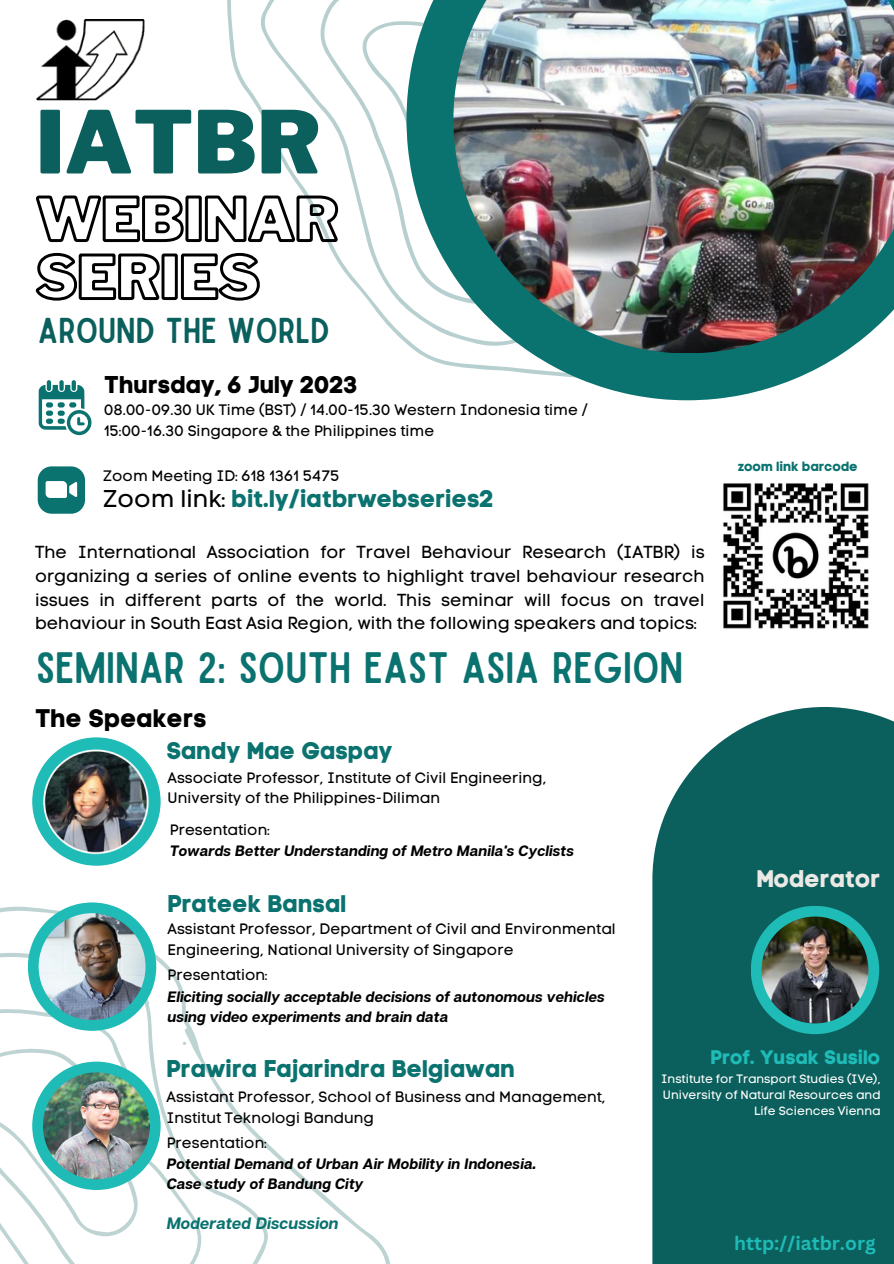
<style>
.page{position:relative;width:894px;height:1264px;background:#fff}
.page>*{position:absolute;margin:0;border:0;box-sizing:border-box;transform-origin:0 0}
.t1{font:900 85.8px "Libre Franklin";color:#0b605d}
.t2{font:42px "Sailors";color:#0a726f}
.t3{font:34.35px "Sailors";color:#0b605d}
.t4{font:25.2px "Code Pro Bold LC";color:#000}
.t5{font:24px "Code Pro Bold LC";color:#0a726f}
.t6{font:24px "Code Pro Bold LC";color:#000}
.t7{font:24px "Code Pro Bold LC";color:#eae9e6}
.t8{font:19.5px "Code Pro Bold LC";color:#1fbbb6}
.t9{font:700 19.05px "Canva Sans";color:#1fbbb6}
.t10{font:17.25px/23.7px "Code Pro Normal LC";color:#000;text-align:justify}
.t11{font:italic 700 16.5px "Articulat CF";color:#0a726f}
.t12{font:15px/20.2px "Code Pro Normal LC";color:#000}
.t13{font:italic 700 15px/20.2px "Articulat CF";color:#000}
.t14{font:13.2px "Code Pro Bold LC";color:#0a726f}
.t15{font:12px/16px "Code Pro Normal LC";color:#fff;text-align:right}
.s1{font-family:"Code Pro Normal LC";color:#000}
</style>
<div class="page">
<svg style="left:0;top:865px;width:390px;height:398px"></svg>
<svg style="left:227px;top:0;width:179px;height:343px"></svg>
<svg style="left:406px;top:0;width:437px;height:400px;fill:#0a726f"></svg>
<img style="left:453px;top:0;width:440px;height:353px">
<img style="left:36px;top:19px;width:108px;height:81px">
<svg style="left:38px;top:466px;width:47px;height:47px"></svg>
<svg style="left:47px;top:380px;width:4px;height:11px"></svg>
<div style="left:59px;top:380px;width:5px;height:11px;background:#0a726f;border-radius:2px"></div>
<svg style="left:72px;top:380px;width:4px;height:11px"></svg>
<svg style="left:39px;top:385px;width:53px;height:50px"></svg>
<div style="left:652px;top:707px;width:241px;height:556px;background:#0b605d"></div>
<svg style="left:32px;top:737px;width:128px;height:128px"></svg>
<img style="left:43px;top:748px;width:107px;height:106px">
<img style="left:723px;top:483px;width:146px;height:146px">
<svg style="left:28px;top:902px;width:128px;height:128px"></svg>
<img style="left:39px;top:913px;width:106px;height:106px">
<svg style="left:32px;top:1061px;width:128px;height:128px"></svg>
<img style="left:43px;top:1072px;width:107px;height:107px">
<svg style="left:750px;top:905px;width:128px;height:129px;background:#138480"></svg>
<img style="left:761px;top:916px;width:107px;height:107px">
<svg style="left:36px;top:193px;width:304px;height:52px"></svg>
<svg style="left:35px;top:251px;width:226px;height:51px"></svg>
<p class="t1" style="left:36px;top:91px;width:286px">IATBR</p>
<p class="t3" style="left:38px;top:318px;width:293px">AROUND THE WORLD</p>
<p class="t6" style="left:104px;top:370px;width:255px">Thursday, 6 July 2023</p>
<p class="t12" style="left:104px;top:400px;width:485px">08.00-09.30 UK Time (BST) / 14.00-15.30 Western Indonesia time /</p>
<p class="t12" style="left:104px;top:420px;width:331px">15:00-16.30 Singapore &amp; the Philippines time</p>
<p class="t12" style="left:103px;top:466px;width:238px">Zoom Meeting ID: 618 1361 5475</p>
<p class="t5" style="left:103px;top:484px;width:392px"><span class="s1">Zoom link:</span> bit.ly/iatbrwebseries2</p>
<p class="t10" style="left:35px;top:540px;width:671px">The International Association for Travel Behaviour Research (IATBR) is organizing a series of online events to highlight travel behaviour research issues in different parts of the world. This seminar will focus on travel behaviour in South East Asia Region, with the following speakers and topics:</p>
<p class="t2" style="left:36px;top:652px;width:648px">SEMINAR 2: SOUTH EAST ASIA REGION</p>
<p class="t4" style="left:35px;top:702px;width:173px">The Speakers</p>
<p class="t5" style="left:166px;top:735px;width:228px">Sandy Mae Gaspay</p>
<p class="t14" style="left:738px;top:458px;width:121px">zoom link barcode</p>
<p class="t12" style="left:167px;top:767px;width:380px">Associate Professor, Institute of Civil Engineering,</p>
<p class="t12" style="left:167px;top:788px;width:274px">University of the Philippines-Diliman</p>
<p class="t12" style="left:170px;top:819px;width:102px">Presentation:</p>
<p class="t13" style="left:170px;top:840px;width:406px">Towards Better Understanding of Metro Manila's Cyclists</p>
<p class="t5" style="left:167px;top:889px;width:181px">Prateek Bansal</p>
<p class="t12" style="left:167px;top:919px;width:449px">Assistant Professor, Department of Civil and Environmental<br>Engineering, National University of Singapore</p>
<p class="t12" style="left:167px;top:965px;width:102px">Presentation:</p>
<p class="t13" style="left:167px;top:986px;width:438px">Eliciting socially acceptable decisions of autonomous vehicles using video experiments and brain data</p>
<p class="t5" style="left:166px;top:1054px;width:350px">Prawira Fajarindra Belgiawan</p>
<p class="t12" style="left:166px;top:1086px;width:440px">Assistant Professor, School of Business and Management,<br>Institut Teknologi Bandung</p>
<p class="t12" style="left:167px;top:1132px;width:102px">Presentation:</p>
<p class="t13" style="left:167px;top:1153px;width:371px">Potential Demand of Urban Air Mobility in Indonesia.</p>
<p class="t13" style="left:167px;top:1173px;width:198px">Case study of Bandung City</p>
<p class="t11" style="left:167px;top:1212px;width:173px">Moderated Discussion</p>
<p class="t7" style="left:756px;top:864px;width:126px">Moderator</p>
<p class="t8" style="left:710px;top:1045px;width:172px">Prof. Yusak Susilo</p>
<p class="t15" style="left:661px;top:1071px;width:221px">Institute for Transport Studies (IVe),<br>University of Natural Resources and<br>Life Sciences Vienna</p>
<p class="t9" style="left:734px;top:1229px;width:143px">http://iatbr.org</p>
</div>
